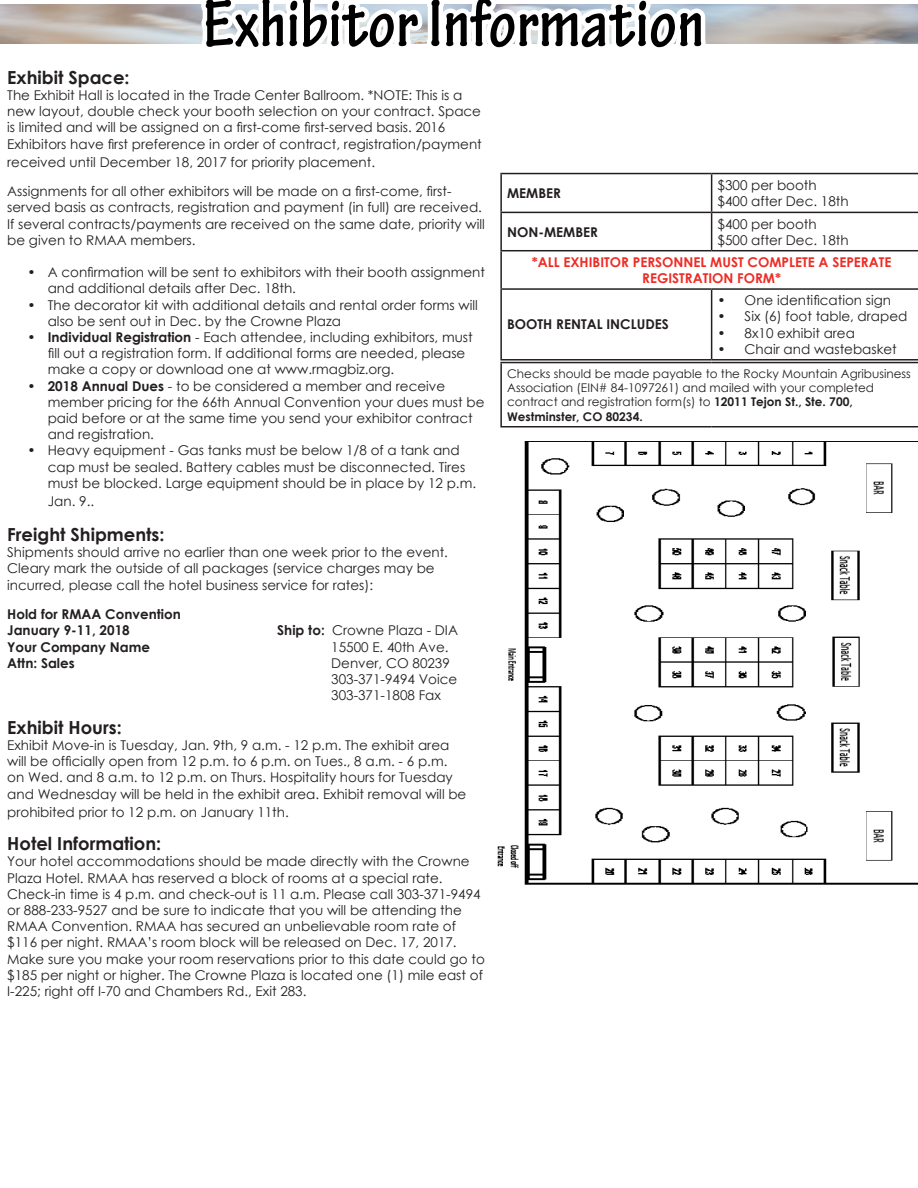
<style>
.page{position:relative;width:918px;height:1188px;background:#fff}
.page>*{position:absolute;margin:0;border:0;box-sizing:border-box;transform-origin:0 0}
.t1{font:700 condensed 72px "Tekton Pro";color:#000}
.t2{font:700 18px "Century Gothic";color:#231f20}
.t3{font:13.5px/16.2px "Century Gothic";color:#231f20}
.t4{font:700 13.5px "Century Gothic";color:#231f20}
.t5{font:700 13.5px/16.2px "Century Gothic";color:#ed2c26;text-align:center}
.t6{font:12px/14.4px "Century Gothic";color:#231f20}
.s1{font-weight:700}
</style>
<div class="page">
<hr style="left:500px;top:173px;width:212px;height:1px;background:#231f20">
<hr style="left:500px;top:174px;width:2px;height:38px;background:#231f20">
<hr style="left:712px;top:173px;width:206px;height:1px;background:#231f20">
<hr style="left:711px;top:174px;width:1px;height:38px;background:#231f20">
<hr style="left:500px;top:212px;width:212px;height:1px;background:#231f20">
<hr style="left:500px;top:213px;width:2px;height:37px;background:#231f20">
<hr style="left:712px;top:212px;width:206px;height:1px;background:#231f20">
<hr style="left:711px;top:213px;width:1px;height:37px;background:#231f20">
<hr style="left:500px;top:250px;width:212px;height:1px;background:#231f20">
<hr style="left:500px;top:251px;width:2px;height:37px;background:#231f20">
<hr style="left:712px;top:250px;width:206px;height:1px;background:#231f20">
<hr style="left:500px;top:288px;width:212px;height:2px;background:#231f20">
<hr style="left:500px;top:290px;width:2px;height:69px;background:#231f20">
<hr style="left:712px;top:288px;width:206px;height:2px;background:#231f20">
<hr style="left:711px;top:290px;width:1px;height:69px;background:#231f20">
<hr style="left:500px;top:359px;width:212px;height:2px;background:#231f20">
<hr style="left:712px;top:359px;width:206px;height:2px;background:#231f20">
<img style="left:497px;top:441px;width:421px;height:444px">
<hr style="left:500px;top:362px;width:212px;height:1px;background:#231f20">
<hr style="left:500px;top:363px;width:2px;height:63px;background:#231f20">
<hr style="left:712px;top:362px;width:206px;height:1px;background:#231f20">
<hr style="left:500px;top:426px;width:212px;height:2px;background:#231f20">
<hr style="left:712px;top:426px;width:206px;height:2px;background:#231f20">
<svg style="left:197px;top:4px;width:513px;height:40px"></svg>
<p class="t1" style="left:203px;top:-19px;width:503px">Exhibitor Information</p>
<p class="t2" style="left:7px;top:64px;width:124px">Exhibit Space:</p>
<p class="t3" style="left:7px;top:87px;width:476px">The Exhibit Hall is located in the Trade Center Ballroom. *NOTE: This is a new layout, double check your booth selection on your contract. Space is limited and will be assigned on a first-come first-served basis. 2016<br>Exhibitors have first preference in order of contract, registration/payment</p>
<p class="t3" style="left:7px;top:153px;width:369px">received until December 18, 2017 for priority placement.</p>
<p class="t3" style="left:7px;top:183px;width:479px">Assignments for all other exhibitors will be made on a first-come, first&shy;served basis as contracts, registration and payment (in full) are received.<br>If several contracts/payments are received on the same date, priority will be given to RMAA members.</p>
<p class="t3" style="left:48px;top:264px;width:439px;text-indent:-20px">• A confirmation will be sent to exhibitors with their booth assignment and additional details after Dec. 18th.</p>
<p class="t3" style="left:48px;top:296px;width:432px;text-indent:-20px">• The decorator kit with additional details and rental order forms will also be sent out in Dec. by the Crowne Plaza</p>
<p class="t3" style="left:48px;top:329px;width:426px;text-indent:-20px"><span class="s1">• Individual Registration</span> - Each attendee, including exhibitors, must fill out a registration form. If additional forms are needed, please make a copy or download one at www.rmagbiz.org.</p>
<p class="t3" style="left:48px;top:377px;width:438px;text-indent:-20px"><span class="s1">• 2018 Annual Dues</span> - to be considered a member and receive member pricing for the 66th Annual Convention your dues must be paid before or at the same time you send your exhibitor contract and registration.</p>
<p class="t3" style="left:48px;top:442px;width:430px;text-indent:-20px">• Heavy equipment - Gas tanks must be below 1/8 of a tank and cap must be sealed. Battery cables must be disconnected. Tires must be blocked. Large equipment should be in place by 12 p.m.</p>
<p class="t3" style="left:48px;top:493px;width:48px">Jan. 9..</p>
<p class="t2" style="left:7px;top:521px;width:159px">Freight Shipments:</p>
<p class="t3" style="left:7px;top:544px;width:442px">Shipments should arrive no earlier than one week prior to the event.<br>Cleary mark the outside of all packages (service charges may be incurred, please call the hotel business service for rates):</p>
<p class="t4" style="left:7px;top:604px;width:175px">Hold for RMAA Convention</p>
<p class="t4" style="left:7px;top:620px;width:124px">January 9-11, 2018</p>
<p class="t3" style="left:277px;top:622px;width:182px"><span class="s1">Ship to:</span> Crowne Plaza - DIA</p>
<p class="t4" style="left:7px;top:636px;width:144px">Your Company Name</p>
<p class="t3" style="left:331px;top:638px;width:119px">15500 E. 40th Ave.</p>
<p class="t4" style="left:7px;top:653px;width:69px">Attn: Sales</p>
<p class="t3" style="left:331px;top:655px;width:120px">Denver, CO 80239</p>
<p class="t3" style="left:331px;top:671px;width:128px">303-371-9494 Voice</p>
<p class="t3" style="left:331px;top:687px;width:111px">303-371-1808 Fax</p>
<p class="t2" style="left:7px;top:714px;width:116px">Exhibit Hours:</p>
<p class="t3" style="left:7px;top:737px;width:461px">Exhibit Move-in is Tuesday, Jan. 9th, 9 a.m. - 12 p.m. The exhibit area will be officially open from 12 p.m. to 6 p.m. on Tues., 8 a.m. - 6 p.m. on Wed. and 8 a.m. to 12 p.m. on Thurs. Hospitality hours for Tuesday and Wednesday will be held in the exhibit area. Exhibit removal will be</p>
<p class="t3" style="left:7px;top:803px;width:283px">prohibited prior to 12 p.m. on January 11th.</p>
<p class="t2" style="left:7px;top:830px;width:156px">Hotel Information:</p>
<p class="t3" style="left:7px;top:853px;width:479px">Your hotel accommodations should be made directly with the Crowne Plaza Hotel. RMAA has reserved a block of rooms at a special rate.<br>Check-in time is 4 p.m. and check-out is 11 a.m. Please call 303-371-9494 or 888-233-9527 and be sure to indicate that you will be attending the RMAA Convention. RMAA has secured an unbelievable room rate of $116 per night. RMAA’s room block will be released on Dec. 17, 2017.<br>Make sure you make your room reservations prior to this date could go to $185 per night or higher. The Crowne Plaza is located one (1) mile east of I-225; right off I-70 and Chambers Rd., Exit 283.</p>
<p class="t4" style="left:507px;top:183px;width:55px">MEMBER</p>
<p class="t3" style="left:718px;top:176px;width:101px">$300 per booth</p>
<p class="t3" style="left:718px;top:193px;width:133px">$400 after Dec. 18th</p>
<p class="t3" style="left:718px;top:215px;width:101px">$400 per booth</p>
<p class="t3" style="left:718px;top:232px;width:133px">$500 after Dec. 18th</p>
<p class="t5" style="left:532px;top:253px;width:361px">*ALL EXHIBITOR PERSONNEL MUST COMPLETE A SEPERATE<br>REGISTRATION FORM*</p>
<p class="t4" style="left:507px;top:314px;width:163px">BOOTH RENTAL INCLUDES</p>
<p class="t4" style="left:507px;top:221px;width:92px">NON-MEMBER</p>
<p class="t3" style="left:718px;top:292px;width:175px">• One identification sign</p>
<p class="t3" style="left:718px;top:308px;width:191px">• Six (6) foot table, draped</p>
<p class="t3" style="left:718px;top:324px;width:139px">• 8x10 exhibit area</p>
<p class="t3" style="left:718px;top:341px;width:181px">• Chair and wastebasket</p>
<p class="t6" style="left:507px;top:366px;width:405px">Checks should be made payable to the Rocky Mountain Agribusiness Association (EIN# 84-1097261) and mailed with your completed contract and registration form(s) to <span class="s1">12011 Tejon St., Ste. 700, Westminster, CO 80234.</span></p>
</div>
